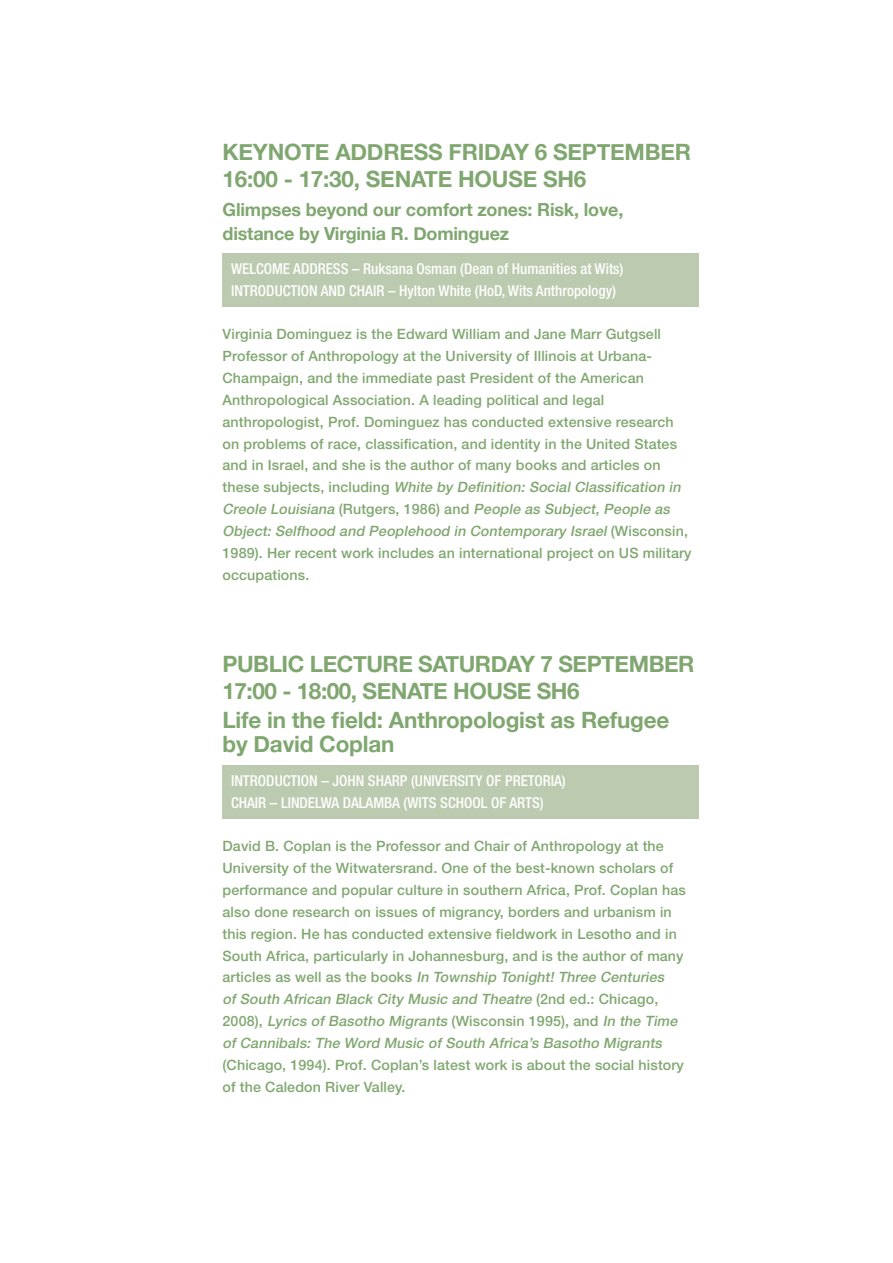
<style>
.page{position:relative;width:893px;height:1263px;background:#fff}
.page>*{position:absolute;margin:0;border:0;box-sizing:border-box;transform-origin:0 0}
.t1{font:700 22.5px/27.8px "Helvetica Neue";letter-spacing:-.01em;color:#80a770}
.t2{font:700 18px/24px "Helvetica Neue";letter-spacing:-.01em;color:#80a770}
.t3{font:500 condensed 15px/21.8px "Helvetica Neue";color:#fff}
.t4{font:500 14.25px/21.9px "Helvetica Neue";letter-spacing:.01em;color:#80a770}
.s1{font-style:italic}
</style>
<div class="page">
<div style="left:223px;top:253px;width:476px;height:53px;background:#bccbaf"></div>
<div style="left:223px;top:765px;width:476px;height:54px;background:#bccbaf"></div>
<h1 class="t1" style="left:223px;top:138px;width:470px;line-height:27px">Keynote address Friday 6 September<br>16:00 - 17:30, Senate House SH6</h1>
<p class="t2" style="left:223px;top:197px;width:402px">Glimpses beyond our comfort zones: Risk, love, distance by Virginia R. Dominguez</p>
<p class="t3" style="left:231px;top:258px;width:394px">WELCOME ADD RESS – RUKSANA OSMAN (DEAN OF HUMANITIES AT WITS)<br>INTRODUCTION AND CHAIR – HYLTON WHITE (HOD, WITS ANTHROPOLOGY)</p>
<p class="t4" style="left:223px;top:323px;width:471px">Virginia Dominguez is the Edward William and Jane Marr Gutgsell Professor of Anthropology at the University of Illinois at Urbana-Champaign, and the immediate past President of the American Anthropological Association. A leading political and legal anthropologist, Prof. Dominguez has conducted extensive research on problems of race, classification, and identity in the United States and in Israel, and she is the author of many books and articles on<br>t h e s e s u bj e c t s , i n c l u d i n g <span class="s1">White by Definition: Social Classification in Creole Louisiana</span> ( R u t g e r s , 1 9 8 6 ) a n d <span class="s1">People as Subject, People as Object: Selfhood and Peoplehood in Contemporary Israel</span> (W i s c o n s i n , 1989). Her recent work includes an international project on US military occupations.</p>
<h1 class="t1" style="left:223px;top:650px;width:473px">Public lecture Saturday 7 September<br>17:00 - 18:00, Senate House SH6<br>Life in the field: Anthropologist as Refugee</h1>
<h1 class="t1" style="left:223px;top:729px;width:173px">by David Coplan</h1>
<p class="t3" style="left:231px;top:769px;width:336px">INTRODUCTION – JOHN SHARP (UNIVERSITY OF PRETORIA)<br>CHAIR – LINDELWA DALAMBA (WITS SCHOOL OF ARTS)</p>
<p class="t4" style="left:223px;top:835px;width:465px">David B. Coplan is the Professor and Chair of Anthropology at the University of the Witwatersrand. One of the best-known scholars of performance and popular culture in southern Africa, Prof. Coplan has also done research on issues of migrancy, borders and urbanism in this region. He has conducted extensive fieldwork in Lesotho and in South Africa, particularly in Johannesburg, and is the author of many a rt i c l e s a s w e l l a s t h e b o o ks <span class="s1">In Township Tonight! Three Centuries of South African Black City Music and Theatre</span> ( 2 n d e d . : C h i c a g o ,<br>2 0 0 8) , <span class="s1">Lyrics of Basotho Migrants</span> (W i s c o n s i n 1 9 9 5) , a n d <span class="s1">In the Time of Cannibals: The Word Music of South Africa’s Basotho Migrants</span></p>
<p class="t4" style="left:223px;top:1053px;width:463px">(Chicago, 1994). Prof. Coplan’s latest work is about the social history of the Caledon River Valley.</p>
</div>
